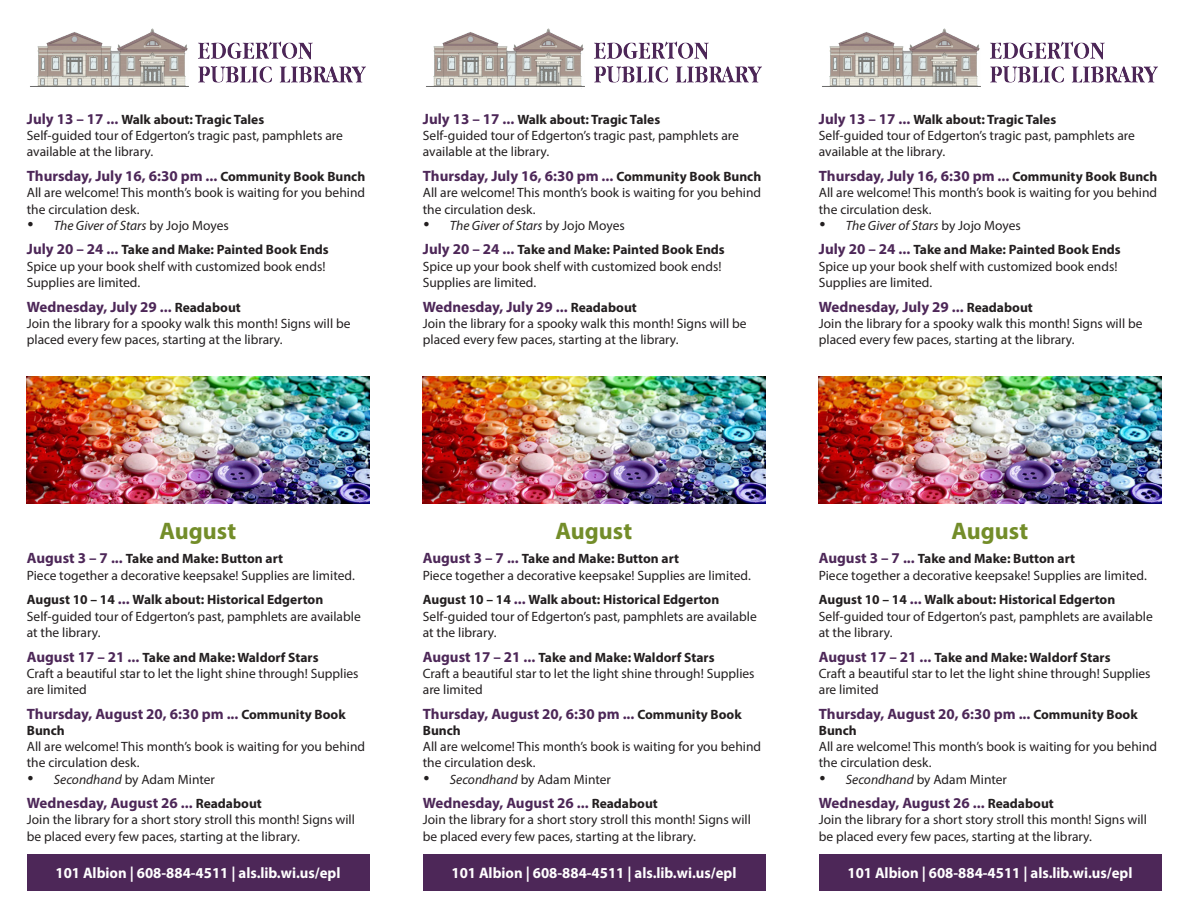
<style>
.page{position:relative;width:1188px;height:918px;background:#fff}
.page>*{position:absolute;margin:0;border:0;box-sizing:border-box;transform-origin:0 0}
.t1{font:700 24px "Myriad Pro";color:#738d29}
.t2{font:700 15.3px "Myriad Pro";color:#fff}
.t3{font:700 15px "Myriad Pro";color:#4d2758}
.t4{font:13.5px/16.2px "Myriad Pro";color:#231f20}
.t5{font:italic 13.5px "Myriad Pro";color:#231f20}
.s1{font-weight:700;font-size:15px;color:#4d2758}
.s2{font-weight:700}
.s3{font-size:13.5px;color:#231f20}
.s4{font-family:"Times New Roman";font-size:18px}
.s5{font-style:normal}
.s6{font-family:"Times New Roman";font-style:italic;font-size:18px}
.s7{font-style:italic}
</style>
<div class="page">
<img style="left:30px;top:28px;width:336px;height:59px">
<img style="left:426px;top:28px;width:336px;height:59px">
<img style="left:822px;top:28px;width:336px;height:59px">
<div style="left:27px;top:854px;width:342px;height:37px;background:#4d2758"></div>
<div style="left:423px;top:854px;width:342px;height:37px;background:#4d2758"></div>
<div style="left:819px;top:854px;width:342px;height:37px;background:#4d2758"></div>
<img style="left:27px;top:376px;width:342px;height:127px">
<img style="left:423px;top:376px;width:342px;height:127px">
<img style="left:819px;top:376px;width:342px;height:127px">
<p class="t4" style="left:27px;top:111px;width:318px"><span class="s1">July 13 – 17 ...</span> <span class="s2">Walk about: Tragic Tales<br></span>Self-guided tour of Edgerton’s tragic past, pamphlets are available at the library.</p>
<p class="t3" style="left:27px;top:166px;width:340px">Thursday, July 16, 6:30 pm ... <span class="s3">Community Book Bunch</span></p>
<p class="t4" style="left:27px;top:184px;width:340px">All are welcome! This month’s book is waiting for you behind the circulation desk.</p>
<p class="t5" style="left:27px;top:217px;width:203px"><span class="s4">•</span> The Giver of Stars <span class="s5">by Jojo Moyes</span></p>
<p class="t4" style="left:27px;top:242px;width:304px"><span class="s1">July 20 – 24 ...</span> <span class="s2">Take and Make: Painted Book Ends<br></span>Spice up your book shelf with customized book ends!<br>Supplies are limited.</p>
<p class="t3" style="left:27px;top:297px;width:215px">Wednesday, July 29 ... <span class="s3">Readabout</span></p>
<p class="t4" style="left:27px;top:315px;width:325px">Join the library for a spooky walk this month! Signs will be placed every few paces, starting at the library.</p>
<p class="t4" style="left:423px;top:111px;width:318px"><span class="s1">July 13 – 17 ...</span> <span class="s2">Walk about: Tragic Tales<br></span>Self-guided tour of Edgerton’s tragic past, pamphlets are available at the library.</p>
<p class="t3" style="left:423px;top:166px;width:340px">Thursday, July 16, 6:30 pm ... <span class="s3">Community Book Bunch</span></p>
<p class="t4" style="left:423px;top:184px;width:340px">All are welcome! This month’s book is waiting for you behind the circulation desk.</p>
<p class="t5" style="left:423px;top:217px;width:203px"><span class="s4">•</span> The Giver of Stars <span class="s5">by Jojo Moyes</span></p>
<p class="t4" style="left:423px;top:242px;width:304px"><span class="s1">July 20 – 24 ...</span> <span class="s2">Take and Make: Painted Book Ends<br></span>Spice up your book shelf with customized book ends!<br>Supplies are limited.</p>
<p class="t3" style="left:423px;top:297px;width:215px">Wednesday, July 29 ... <span class="s3">Readabout</span></p>
<p class="t4" style="left:423px;top:315px;width:325px">Join the library for a spooky walk this month! Signs will be placed every few paces, starting at the library.</p>
<p class="t4" style="left:819px;top:111px;width:318px"><span class="s1">July 13 – 17 ...</span> <span class="s2">Walk about: Tragic Tales<br></span>Self-guided tour of Edgerton’s tragic past, pamphlets are available at the library.</p>
<p class="t3" style="left:819px;top:166px;width:340px">Thursday, July 16, 6:30 pm ... <span class="s3">Community Book Bunch</span></p>
<p class="t4" style="left:819px;top:184px;width:340px">All are welcome! This month’s book is waiting for you behind the circulation desk.</p>
<p class="t5" style="left:819px;top:217px;width:203px"><span class="s4">•</span> The Giver of Stars <span class="s5">by Jojo Moyes</span></p>
<p class="t4" style="left:819px;top:242px;width:304px"><span class="s1">July 20 – 24 ...</span> <span class="s2">Take and Make: Painted Book Ends<br></span>Spice up your book shelf with customized book ends!<br>Supplies are limited.</p>
<p class="t3" style="left:819px;top:297px;width:215px">Wednesday, July 29 ... <span class="s3">Readabout</span></p>
<p class="t4" style="left:819px;top:315px;width:325px">Join the library for a spooky walk this month! Signs will be placed every few paces, starting at the library.</p>
<p class="t1" style="left:160px;top:515px;width:78px">August</p>
<p class="t4" style="left:27px;top:551px;width:329px"><span class="s1">August 3 – 7 ...</span> <span class="s2">Take and Make: Button art<br></span>Piece together a decorative keepsake! Supplies are limited.</p>
<p class="t4" style="left:27px;top:592px;width:335px"><span class="s2">August 10 – 14</span> <span class="s1">...</span> <span class="s2">Walk about: Historical Edgerton<br></span>Self-guided tour of Edgerton’s past, pamphlets are available at the library.</p>
<p class="t4" style="left:27px;top:649px;width:333px"><span class="s1">August 17 – 21 ...</span> <span class="s2">Take and Make: Waldorf Stars<br></span>Craft a beautiful star to let the light shine through! Supplies are limited</p>
<p class="t3" style="left:27px;top:704px;width:320px">Thursday, August 20, 6:30 pm ... <span class="s3">Community Book</span></p>
<p class="t4" style="left:27px;top:722px;width:340px"><span class="s2">Bunch<br></span>All are welcome! This month’s book is waiting for you behind the circulation desk.</p>
<p class="t4" style="left:27px;top:771px;width:190px"><span class="s6">•</span> <span class="s7">Secondhand</span> by Adam Minter</p>
<p class="t3" style="left:27px;top:793px;width:237px">Wednesday, August 26 ... <span class="s3">Readabout</span></p>
<p class="t4" style="left:27px;top:812px;width:330px">Join the library for a short story stroll this month! Signs will be placed every few paces, starting at the library.</p>
<p class="t1" style="left:556px;top:515px;width:78px">August</p>
<p class="t4" style="left:423px;top:551px;width:329px"><span class="s1">August 3 – 7 ...</span> <span class="s2">Take and Make: Button art<br></span>Piece together a decorative keepsake! Supplies are limited.</p>
<p class="t4" style="left:423px;top:592px;width:335px"><span class="s2">August 10 – 14</span> <span class="s1">...</span> <span class="s2">Walk about: Historical Edgerton<br></span>Self-guided tour of Edgerton’s past, pamphlets are available at the library.</p>
<p class="t4" style="left:423px;top:649px;width:333px"><span class="s1">August 17 – 21 ...</span> <span class="s2">Take and Make: Waldorf Stars<br></span>Craft a beautiful star to let the light shine through! Supplies are limited</p>
<p class="t3" style="left:423px;top:704px;width:320px">Thursday, August 20, 6:30 pm ... <span class="s3">Community Book</span></p>
<p class="t4" style="left:423px;top:722px;width:340px"><span class="s2">Bunch<br></span>All are welcome! This month’s book is waiting for you behind the circulation desk.</p>
<p class="t4" style="left:423px;top:771px;width:190px"><span class="s6">•</span> <span class="s7">Secondhand</span> by Adam Minter</p>
<p class="t3" style="left:423px;top:793px;width:237px">Wednesday, August 26 ... <span class="s3">Readabout</span></p>
<p class="t4" style="left:423px;top:812px;width:330px">Join the library for a short story stroll this month! Signs will be placed every few paces, starting at the library.</p>
<p class="t1" style="left:952px;top:515px;width:78px">August</p>
<p class="t4" style="left:819px;top:551px;width:329px"><span class="s1">August 3 – 7 ...</span> <span class="s2">Take and Make: Button art<br></span>Piece together a decorative keepsake! Supplies are limited.</p>
<p class="t4" style="left:819px;top:592px;width:335px"><span class="s2">August 10 – 14</span> <span class="s1">...</span> <span class="s2">Walk about: Historical Edgerton<br></span>Self-guided tour of Edgerton’s past, pamphlets are available at the library.</p>
<p class="t4" style="left:819px;top:649px;width:333px"><span class="s1">August 17 – 21 ...</span> <span class="s2">Take and Make: Waldorf Stars<br></span>Craft a beautiful star to let the light shine through! Supplies are limited</p>
<p class="t3" style="left:819px;top:704px;width:320px">Thursday, August 20, 6:30 pm ... <span class="s3">Community Book</span></p>
<p class="t4" style="left:819px;top:722px;width:340px"><span class="s2">Bunch<br></span>All are welcome! This month’s book is waiting for you behind the circulation desk.</p>
<p class="t4" style="left:819px;top:771px;width:190px"><span class="s6">•</span> <span class="s7">Secondhand</span> by Adam Minter</p>
<p class="t3" style="left:819px;top:793px;width:237px">Wednesday, August 26 ... <span class="s3">Readabout</span></p>
<p class="t4" style="left:819px;top:812px;width:330px">Join the library for a short story stroll this month! Signs will be placed every few paces, starting at the library.</p>
<p class="t2" style="left:55px;top:863px;width:287px">101 Albion | 608-884-4511 | als.lib.wi.us/epl</p>
<p class="t2" style="left:451px;top:863px;width:287px">101 Albion | 608-884-4511 | als.lib.wi.us/epl</p>
<p class="t2" style="left:847px;top:863px;width:287px">101 Albion | 608-884-4511 | als.lib.wi.us/epl</p>
</div>
